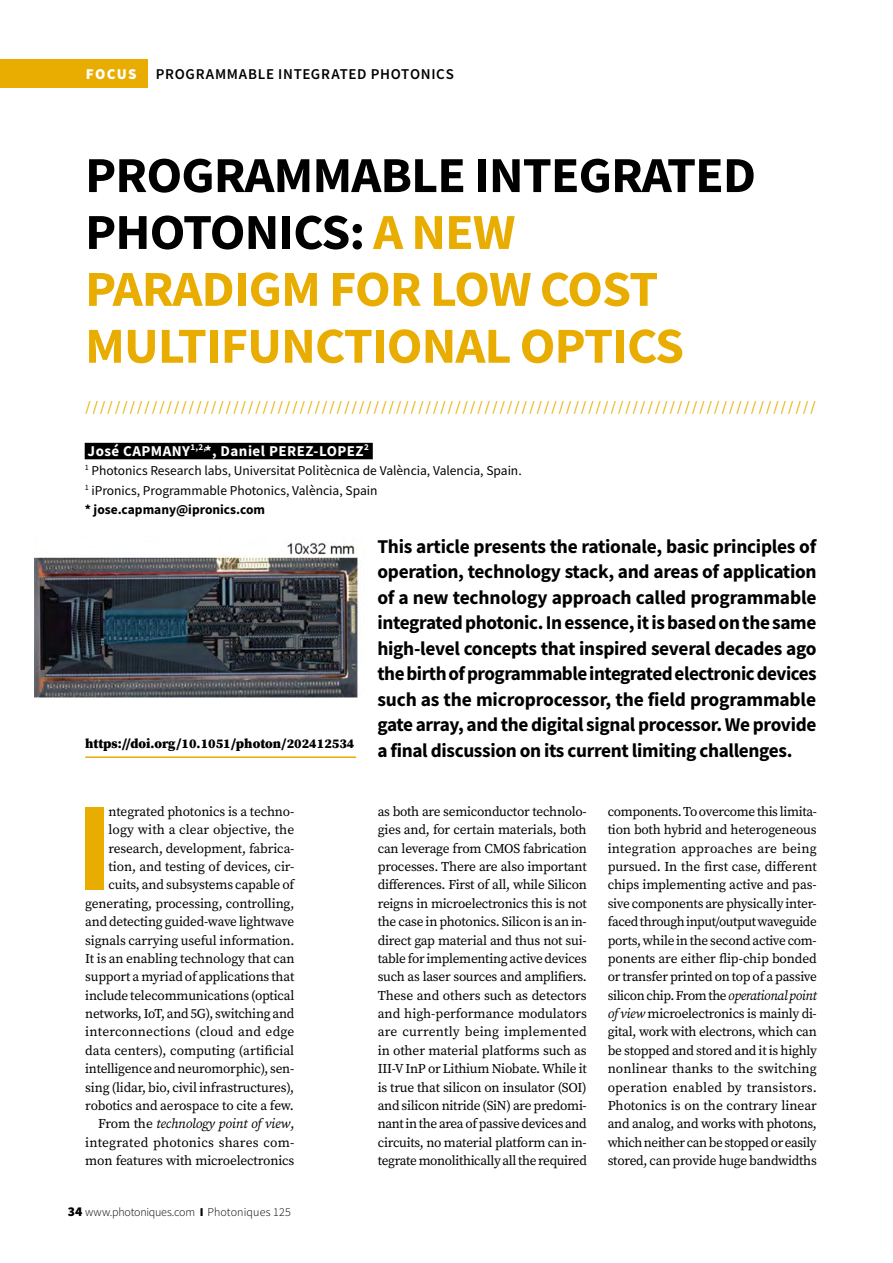
<style>
.page{position:relative;width:893px;height:1263px;background:#fff}
.page>*{position:absolute;margin:0;border:0;box-sizing:border-box;transform-origin:0 0}
.t1{font:700 126.3px "Source Sans Pro";color:#e8ad00}
.t2{font:700 50.4px/56.8px "Source Sans Pro";letter-spacing:-.02em;color:#e8ad00;scale:1.04 1}
.t3{font:700 19.5px/25.5px "Source Sans Pro";letter-spacing:-.02em;color:#000;text-align:justify}
.t4{font:18px "Minion Pro";color:#e8ad00}
.t5{font:700 15px "Source Sans Pro";letter-spacing:.03em;color:#fff}
.t6{font:600 15px "Source Sans Pro";letter-spacing:.045em;color:#000}
.t7{font:900 15px "Source Sans Pro";letter-spacing:.08em;color:#fff}
.t8{font:13.5px/18.3px "Source Serif Pro";letter-spacing:-.015em;color:#000;text-align:justify}
.t9{font:13.5px/19.5px "Source Sans Pro";color:#000}
.t10{font:900 13.5px "Source Serif Pro";color:#000}
.t11{font:300 12px "Source Sans Pro";letter-spacing:.005em;color:#000}
.s1{color:#000}
.s2{font-weight:700}
.s3{font-style:italic}
.s4{font-weight:900;font-size:13.5px}
.s5{font-weight:900}
</style>
<div class="page">
<div style="left:0;top:60px;width:147px;height:28px;background:#e8ad00"></div>
<div style="left:85px;top:443px;width:288px;height:16px;background:#000"></div>
<hr style="left:85px;top:756px;width:271px;height:2px;background:#e8ad00">
<img style="left:35px;top:542px;width:326px;height:155px">
<p class="t7" style="left:86px;top:64px;width:52px">FOCUS</p>
<p class="t6" style="left:156px;top:64px;width:300px">PROGRAMMABLE INTEGRATED PHOTONICS</p>
<h2 class="t2" style="left:85px;top:146px;width:647px"><span class="s1">PROGRAMMABLE INTEGRATED<br>PHOTONICS:</span> A NEW<br>PARADIGM FOR LOW COST<br>MULTIFUNCTIONAL OPTICS</h2>
<h3 class="t4" style="left:85px;top:396px;width:732px">///////////////////////////////////////////////////////////////////////////////////////////////////</h3>
<p class="t5" style="left:88px;top:440px;width:283px">José CAPMANY<sup>1,2,</sup>*, Daniel PEREZ-LOPEZ<sup>2</sup></p>
<p class="t9" style="left:85px;top:461px;width:438px"><sup>1</sup> Photonics Research labs, Universitat Politècnica de València, Valencia, Spain.<br><sup>1</sup> iPronics, Programmable Photonics, València, Spain<br><span class="s2">* jose.capmany@ipronics.com</span></p>
<p class="t3" style="left:377px;top:533px;width:441px">This article presents the rationale, basic principles of operation, technology stack, and areas of application of a new technology approach called programmable integrated photonic. In essence, it is based on the same high-level concepts that inspired several decades ago the birth of programmable integrated electronic devices such as the microprocessor, the field programmable gate array, and the digital signal processor. We provide a final discussion on its current limiting challenges.</p>
<p class="t10" style="left:85px;top:734px;width:271px">https://doi.org/10.1051/photon/202412534</p>
<p class="t8" style="left:85px;top:802px;width:211px;text-align:right">ntegrated photonics is a techno&shy;logy with a clear objective, the research, development, fabrica&shy;tion, and testing of devices, cir&shy;cuits, and subsystems capable of generating, processing, controlling, and detecting guided-wave lightwave signals carrying useful information.<br>It is an enabling technology that can support a myriad of applications that include telecommunications (optical networks, IoT, and 5G), switching and interconnections (cloud and edge data centers), computing (artificial intelligence and neuromorphic), sen&shy;sing (lidar, bio, civil infrastructures), robotics and aerospace to cite a few.<br>From the <span class="s3">technology point of view</span>, integrated photonics shares com&shy;mon features with microelectronics</p>
<p class="t8" style="left:378px;top:802px;width:211px">as both are semiconductor technolo&shy;gies and, for certain materials, both can leverage from CMOS fabrication processes. There are also important differences. First of all, while Silicon reigns in microelectronics this is not the case in photonics. Silicon is an in&shy;direct gap material and thus not sui&shy;table for implementing active devices such as laser sources and amplifiers.<br>These and others such as detectors and high-performance modulators are currently being implemented in other material platforms such as III-V InP or Lithium Niobate. While it is true that silicon on insulator (SOI) and silicon nitride (SiN) are predomi&shy;nant in the area of passive devices and circuits, no material platform can in&shy;tegrate monolithically all the required</p>
<p class="t8" style="left:608px;top:802px;width:211px">components. To overcome this limita&shy;tion both hybrid and heterogeneous integration approaches are being pursued. In the first case, different chips implementing active and pas&shy;sive components are physically inter&shy;faced through input/output waveguide ports, while in the second active com&shy;ponents are either flip-chip bonded or transfer printed on top of a passive silicon chip. From the <span class="s3">operational point of view</span> microelectronics is mainly di&shy;gital, work with electrons, which can be stopped and stored and it is highly nonlinear thanks to the switching operation enabled by transistors.<br>Photonics is on the contrary linear and analog, and works with photons, which neither can be stopped or easily stored, can provide huge bandwidths</p>
<h1 class="t1" style="left:76px;top:762px;width:39px">I</h1>
<p class="t11" style="left:68px;top:1205px;width:225px"><span class="s4">34</span> www.photoniques.com <span class="s5">I</span> Photoniques 125</p>
</div>
